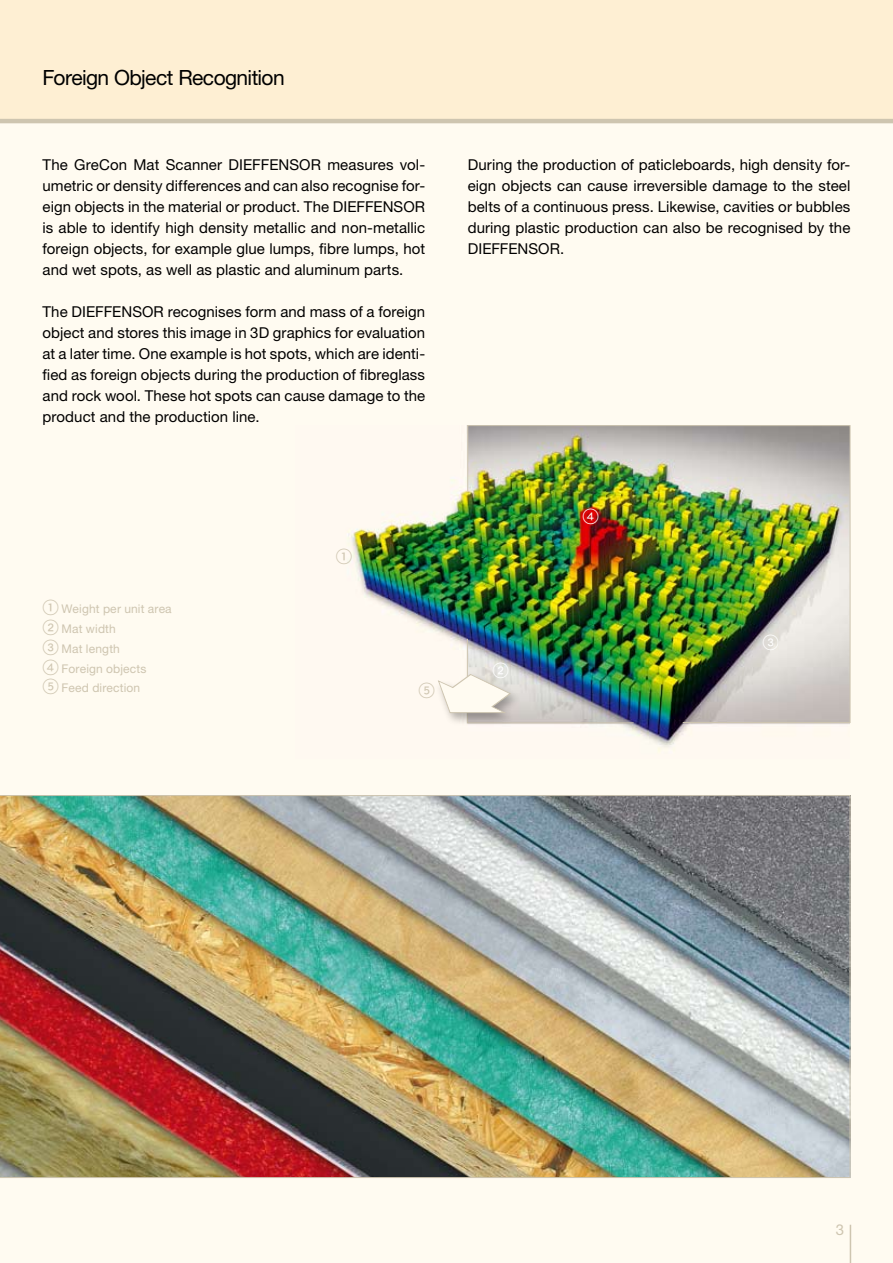
<style>
.page{position:relative;width:893px;height:1263px;background:#fffbf1}
.page>*{position:absolute;margin:0;border:0;box-sizing:border-box;transform-origin:0 0}
.t1{font:21px "Helvetica Neue LT Std";letter-spacing:-.03em;color:#000}
.t2{font:16.5px "Agfa Numerics P02";color:#fff}
.t3{font:16.5px "Agfa Numerics P02";color:#cec5b0}
.t4{font:15px/21px "Helvetica Neue LT Std";letter-spacing:.005em;color:#000;text-align:justify}
.t5{font:15px "Helvetica Neue LT Std";color:#cec5b0}
.t6{font:12px/19.8px "Helvetica Neue LT Std";letter-spacing:.015em;color:#cec5b0}
.s1{font-family:"Agfa Numerics P02";font-size:16.5px}
</style>
<div class="page">
<div style="left:0;top:0;width:893px;height:123px;background:#feefd3"></div>
<img style="left:347px;top:425px;width:503px;height:326px">
<img style="left:0;top:795px;width:850px;height:383px">
<hr style="left:850px;top:1225px;width:1px;height:38px;background:#cec5b0">
<img style="left:467px;top:425px;width:384px;height:298px">
<div style="left:433px;top:671px;width:104px;height:61px;background:#fff9f3"></div>
<img style="left:435px;top:638px;width:199px;height:86px">
<h1 class="t1" style="left:42px;top:65px;width:244px">Foreign Object Recognition</h1>
<p class="t4" style="left:43px;top:154px;width:384px">The GreCon Mat Scanner DIEFFENSOR measures vol&shy;umetric or density differences and can also recognise for&shy;eign objects in the material or product. The DIEFFENSOR is able to identify high density metallic and non-metallic foreign objects, for example glue lumps, fibre lumps, hot and wet spots, as well as plastic and aluminum parts.</p>
<p class="t4" style="left:43px;top:301px;width:384px">The DIEFFENSOR recognises form and mass of a foreign object and stores this image in 3D graphics for evaluation at a later time. One example is hot spots, which are identi&shy;fied as foreign objects during the production of fibreglass and rock wool. These hot spots can cause damage to the product and the production line.</p>
<p class="t6" style="left:43px;top:599px;width:131px"><span class="s1">1</span> Weight per unit area<br><span class="s1">2</span> Mat width<br><span class="s1">3</span> Mat length<br><span class="s1">4</span> Foreign objects<br><span class="s1">5</span> Feed direction</p>
<p class="t3" style="left:336px;top:548px;width:18px">1</p>
<p class="t3" style="left:418px;top:682px;width:18px">5</p>
<p class="t4" style="left:468px;top:154px;width:384px">During the production of paticleboards, high density for&shy;eign objects can cause irreversible damage to the steel belts of a continuous press. Likewise, cavities or bubbles during plastic production can also be recognised by the DIEFFENSOR.</p>
<p class="t2" style="left:492px;top:662px;width:18px">2</p>
<p class="t2" style="left:582px;top:508px;width:18px">4</p>
<p class="t2" style="left:762px;top:634px;width:18px">3</p>
<p class="t5" style="left:836px;top:1221px;width:10px">3</p>
</div>
